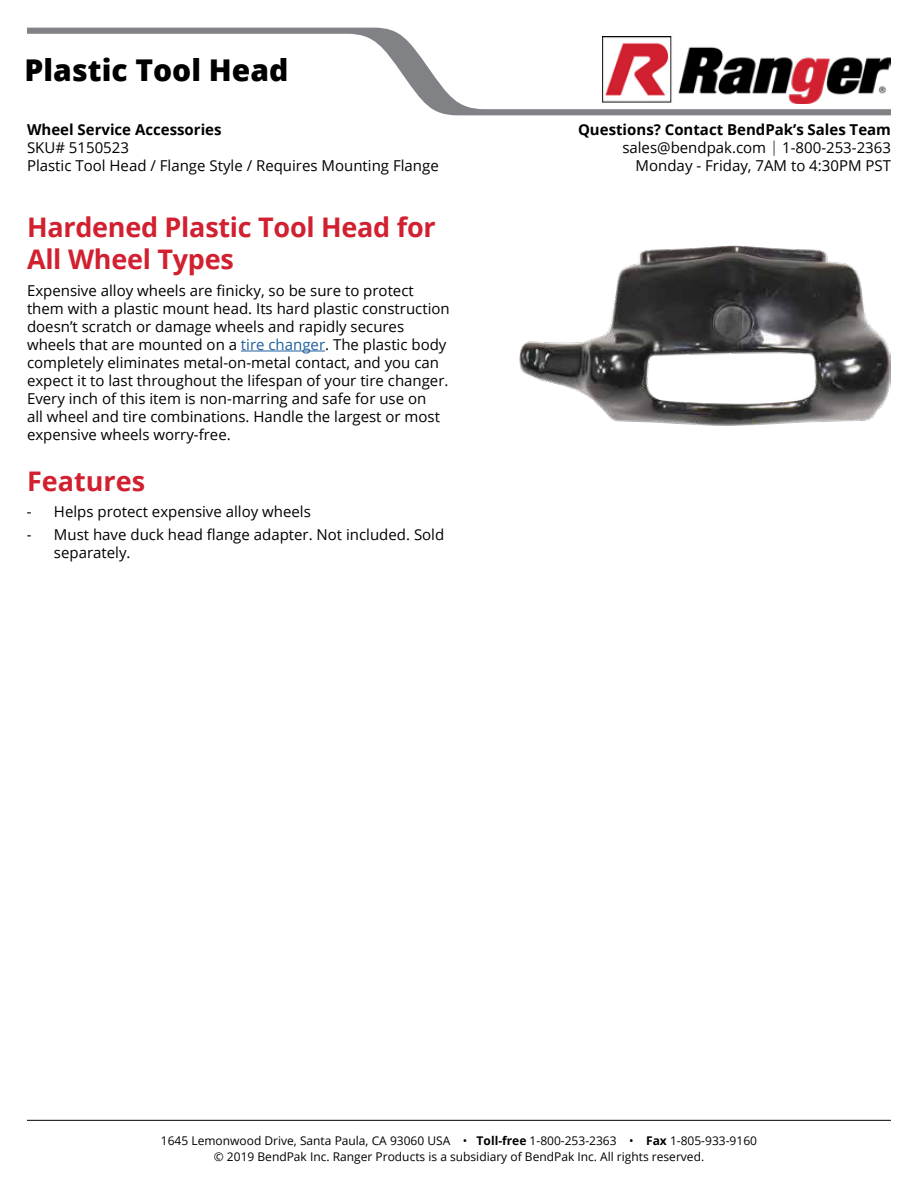
<style>
.page{position:relative;width:918px;height:1188px;background:#fff}
.page>*{position:absolute;margin:0;border:0;box-sizing:border-box;transform-origin:0 0}
.t1{font:800 30px "Open Sans";color:#000}
.t2{font:700 27px/32.4px "Open Sans";letter-spacing:-.01em;color:#d12030}
.t3{font:15px/18px "Open Sans";color:#000}
.t4{font:700 15px "Open Sans";color:#000}
.t5{font:12px/15.6px "Open Sans";color:#000;text-align:center}
.s1{color:#215e9e}
.s2{font-weight:700}
.s3{font-weight:300}
</style>
<div class="page">
<img style="left:519px;top:245px;width:372px;height:180px">
<svg style="left:27px;top:27px;width:864px;height:89px"></svg>
<hr style="left:241px;top:351px;width:84px;height:1px;background:#215e9e">
<img style="left:603px;top:37px;width:288px;height:67px">
<hr style="left:27px;top:1120px;width:864px;height:1px;background:#000">
<h1 class="t1" style="left:25px;top:47px;width:265px">Plastic Tool Head</h1>
<p class="t4" style="left:27px;top:119px;width:196px">Wheel Service Accessories</p>
<p class="t3" style="left:27px;top:139px;width:413px">SKU# 5150523<br>Plastic Tool Head / Flange Style / Requires Mounting Flange</p>
<h2 class="t2" style="left:27px;top:210px;width:410px">Hardened Plastic Tool Head for<br>All Wheel Types</h2>
<p class="t3" style="left:27px;top:281px;width:424px">Expensive alloy wheels are finicky, so be sure to protect them with a plastic mount head. Its hard plastic construction doesn’t scratch or damage wheels and rapidly secures wheels that are mounted on a <span class="s1">tire changer</span>. The plastic body completely eliminates metal-on-metal contact, and you can expect it to last throughout the lifespan of your tire changer.<br>Every inch of this item is non-marring and safe for use on<br>all wheel and tire combinations. Handle the largest or most expensive wheels worry-free.</p>
<h2 class="t2" style="left:27px;top:464px;width:120px">Features</h2>
<p class="t3" style="left:27px;top:502px;width:285px">- Helps protect expensive alloy wheels</p>
<p class="t3" style="left:54px;top:526px;width:392px;text-indent:-27px">- Must have duck head flange adapter. Not included. Sold separately.</p>
<p class="t3" style="left:578px;top:121px;width:315px;text-align:right"><span class="s2">Questions? Contact BendPak’s Sales Team </span>sales@bendpak.com <span class="s3">|</span> 1-800-253-2363<br>Monday - Friday, 7AM to 4:30PM PST</p>
<p class="t5" style="left:161px;top:1133px;width:598px">1645 Lemonwood Drive, Santa Paula, CA 93060 USA • <span class="s2">Toll-free</span> 1-800-253-2363 • <span class="s2">Fax</span> 1-805-933-9160 © 2019 BendPak Inc. Ranger Products is a subsidiary of BendPak Inc. All rights reserved.</p>
</div>
